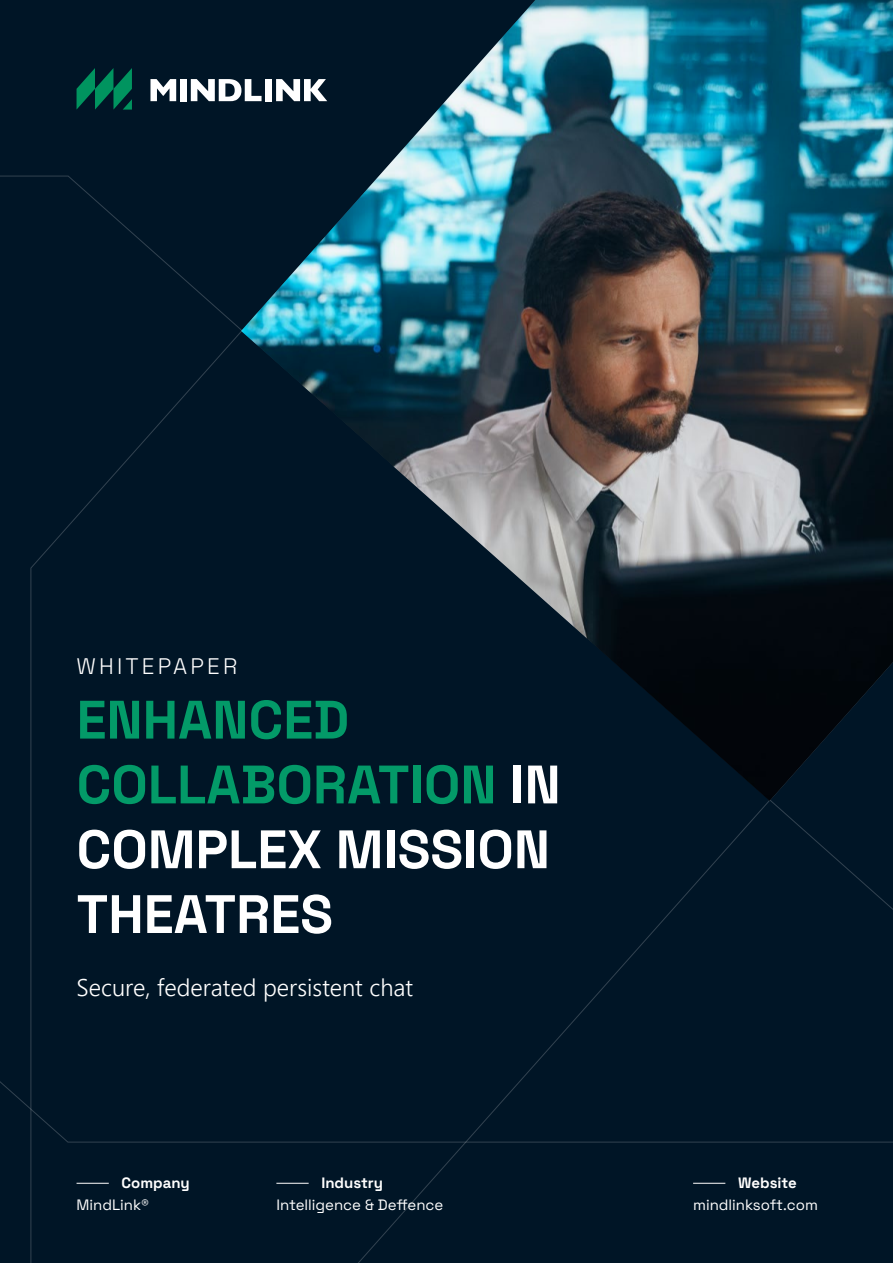
<style>
.page{position:relative;width:893px;height:1263px;background:#fff}
.page>*{position:absolute;margin:0;border:0;box-sizing:border-box;transform-origin:0 0}
.t1{font:700 54px/64.8px "Space Grotesk";color:#fff}
.t2{font:300 24px "Segoe UI";color:#fff}
.t3{font:300 22.5px "Space Grotesk";letter-spacing:.14em;color:#fff}
.t4{font:15px "Space Grotesk";color:#fff}
.t5{font:700 15px "Space Grotesk";color:#fff}
.s1{color:#039a68}
</style>
<div class="page">
<div style="left:0;top:175px;width:30px;height:968px;background:#001526"></div>
<div style="left:30px;top:0;width:863px;height:1263px;background:#001526"></div>
<svg style="left:150px;top:79px;width:26px;height:22px"></svg>
<div style="left:180px;top:79px;width:7px;height:22px;background:#fff"></div>
<svg style="left:191px;top:79px;width:50px;height:22px"></svg>
<svg style="left:77px;top:68px;width:55px;height:42px"></svg>
<hr style="left:693px;top:1183px;width:32px;height:1px;background:#fff">
<hr style="left:77px;top:1183px;width:32px;height:1px;background:#fff">
<hr style="left:276px;top:1183px;width:33px;height:1px;background:#fff">
<img style="left:241px;top:0;width:652px;height:801px">
<h3 class="t3" style="left:77px;top:649px;width:162px">WHITEPAPER</h3>
<h1 class="t1" style="left:77px;top:683px;width:486px"><span class="s1">ENHANCED<br>COLLABORATION</span> IN<br>COMPLEX MISSION<br>THEATRES</h1>
<h2 class="t2" style="left:77px;top:964px;width:338px">Secure, federated persistent chat</h2>
<p class="t5" style="left:122px;top:1171px;width:70px">Company</p>
<p class="t5" style="left:321px;top:1171px;width:63px">Industry</p>
<p class="t5" style="left:738px;top:1171px;width:60px">Website</p>
<p class="t4" style="left:77px;top:1194px;width:74px">MindLink®</p>
<p class="t4" style="left:276px;top:1194px;width:169px">Intelligence &amp; Deffence</p>
<p class="t4" style="left:693px;top:1194px;width:126px">mindlinksoft.com</p>
</div>
